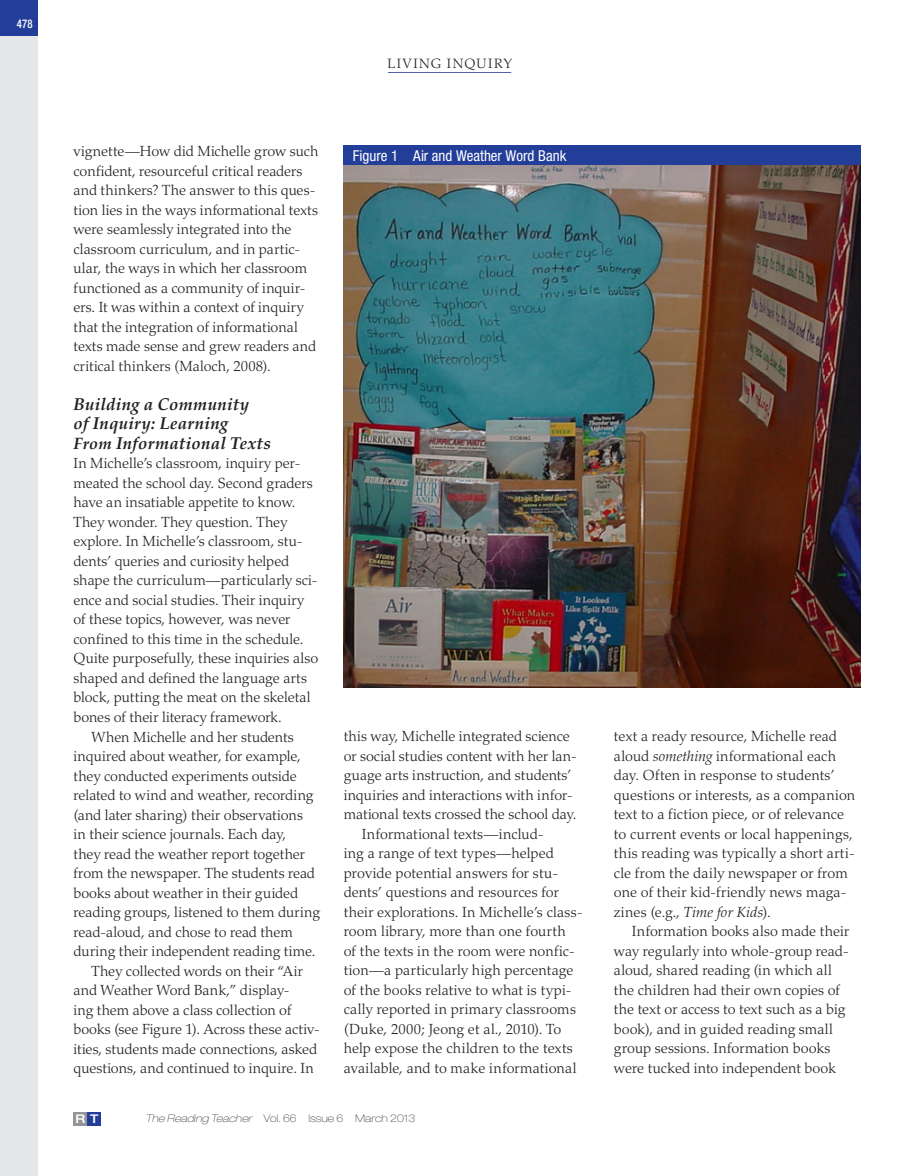
<style>
.page{position:relative;width:906px;height:1176px;background:#fff}
.page>*{position:absolute;margin:0;border:0;box-sizing:border-box;transform-origin:0 0}
.t1{font:italic 700 17.25px/19.5px "Palatino LT Std";letter-spacing:.015em;color:#231f20}
.t2{font:condensed 15px "Helvetica Neue LT Std";color:#fff}
.t3{font:300 14.7px/19.5px "Palatino LT Std";color:#231f20}
.t4{font:300 13.5px "Palatino LT Std";letter-spacing:.115em;color:#231f20}
.t5{font:500 condensed 12px "Helvetica Neue LT Std";color:#fff;scale:.9 1}
.t6{font:500 expanded 12px "Helvetica Neue LT Std";color:#fff}
.t7{font:100 expanded 10.5px "Helvetica Neue LT Std";color:#4b4c4d}
.s1{font-size:16.5px}
.s2{font-style:italic}
</style>
<div class="page">
<hr style="left:388px;top:72px;width:123px;height:1px;background:#5660ab">
<div style="left:0;top:0;width:37px;height:1175px;background:#e6e7e9"></div>
<div style="left:0;top:0;width:37px;height:36px;background:#233e98"></div>
<div style="left:73px;top:1111px;width:14px;height:14px;background:#939598"></div>
<div style="left:88px;top:1112px;width:13px;height:13px;background:#233e98"></div>
<div style="left:343px;top:145px;width:517px;height:20px;background:#233e98"></div>
<img style="left:343px;top:165px;width:517px;height:522px">
<p class="t5" style="left:17px;top:19px;width:19px">478</p>
<p class="t4" style="left:387px;top:58px;width:126px">LIVING INQUIRY</p>
<p class="t3" style="left:73px;top:143px;width:246px">vignette—How did Michelle grow such confident, resourceful critical readers and thinkers? The answer to this ques&shy;tion lies in the ways informational texts were seamlessly integrated into the classroom curriculum, and in partic&shy;ular, the ways in which her classroom functioned as a community of inquir&shy;ers. It was within a context of inquiry that the integration of informational texts made sense and grew readers and critical thinkers (Maloch, 2008).</p>
<p class="t1" style="left:73px;top:396px;width:199px">Building a Community<br>of Inquiry: Learning<br><span class="s1">From</span> Informational Texts</p>
<p class="t3" style="left:73px;top:455px;width:229px">In Michelle’s classroom, inquiry per-</p>
<p class="t3" style="left:73px;top:475px;width:241px">meated the school day. Second graders</p>
<p class="t3" style="left:73px;top:494px;width:223px">have an insatiable appetite to know.</p>
<p class="t3" style="left:73px;top:514px;width:215px">They wonder. They question. They</p>
<p class="t3" style="left:73px;top:533px;width:231px">explore. In Michelle’s classroom, stu-</p>
<p class="t3" style="left:73px;top:553px;width:217px">dents’ queries and curiosity helped</p>
<p class="t3" style="left:73px;top:572px;width:246px">shape the curriculum—particularly sci-</p>
<p class="t3" style="left:73px;top:592px;width:232px">ence and social studies. Their inquiry</p>
<p class="t3" style="left:73px;top:611px;width:218px">of these topics, however, was never</p>
<p class="t3" style="left:73px;top:631px;width:231px">confined to this time in the schedule.</p>
<p class="t3" style="left:73px;top:650px;width:246px">Quite purposefully, these inquiries also</p>
<p class="t3" style="left:73px;top:670px;width:235px">shaped and defined the language arts</p>
<p class="t3" style="left:73px;top:689px;width:238px">block, putting the meat on the skeletal</p>
<p class="t3" style="left:73px;top:709px;width:210px">bones of their literacy framework.</p>
<p class="t3" style="left:91px;top:728px;width:204px">When Michelle and her students</p>
<p class="t3" style="left:73px;top:748px;width:229px">inquired about weather, for example,</p>
<p class="t3" style="left:73px;top:767px;width:225px">they conducted experiments outside</p>
<p class="t3" style="left:73px;top:787px;width:241px">related to wind and weather, recording</p>
<p class="t3" style="left:73px;top:806px;width:231px">(and later sharing) their observations</p>
<p class="t3" style="left:73px;top:826px;width:214px">in their science journals. Each day,</p>
<p class="t3" style="left:73px;top:845px;width:233px">they read the weather report together</p>
<p class="t3" style="left:73px;top:865px;width:243px">from the newspaper. The students read</p>
<p class="t3" style="left:73px;top:884px;width:226px">books about weather in their guided</p>
<p class="t3" style="left:73px;top:904px;width:248px">reading groups, listened to them during</p>
<p class="t3" style="left:73px;top:923px;width:221px">read-aloud, and chose to read them</p>
<p class="t3" style="left:73px;top:943px;width:243px">during their independent reading time.</p>
<p class="t3" style="left:91px;top:962px;width:213px">They collected words on their “Air</p>
<p class="t3" style="left:73px;top:982px;width:218px">and Weather Word Bank,” display-</p>
<p class="t3" style="left:73px;top:1001px;width:219px">ing them above a class collection of</p>
<p class="t3" style="left:73px;top:1021px;width:248px">books (see Figure 1). Across these activ-</p>
<p class="t3" style="left:73px;top:1040px;width:245px">ities, students made connections, asked</p>
<p class="t3" style="left:73px;top:1060px;width:242px">questions, and continued to inquire. In</p>
<p class="t2" style="left:352px;top:150px;width:215px">Figure 1 Air and Weather Word Bank</p>
<p class="t3" style="left:343px;top:728px;width:228px">this way, Michelle integrated science</p>
<p class="t3" style="left:343px;top:747px;width:235px">or social studies content with her lan-</p>
<p class="t3" style="left:343px;top:767px;width:229px">guage arts instruction, and students’</p>
<p class="t3" style="left:343px;top:786px;width:231px">inquiries and interactions with infor-</p>
<p class="t3" style="left:343px;top:806px;width:234px">mational texts crossed the school day.</p>
<p class="t3" style="left:361px;top:825px;width:184px">Informational texts—includ-</p>
<p class="t3" style="left:343px;top:845px;width:212px">ing a range of text types—helped</p>
<p class="t3" style="left:343px;top:864px;width:216px">provide potential answers for stu-</p>
<p class="t3" style="left:343px;top:884px;width:217px">dents’ questions and resources for</p>
<p class="t3" style="left:343px;top:903px;width:241px">their explorations. In Michelle’s class-</p>
<p class="t3" style="left:343px;top:923px;width:224px">room library, more than one fourth</p>
<p class="t3" style="left:343px;top:942px;width:233px">of the texts in the room were nonfic-</p>
<p class="t3" style="left:343px;top:962px;width:231px">tion—a particularly high percentage</p>
<p class="t3" style="left:343px;top:981px;width:229px">of the books relative to what is typi-</p>
<p class="t3" style="left:343px;top:1001px;width:234px">cally reported in primary classrooms</p>
<p class="t3" style="left:343px;top:1020px;width:219px">(Duke, 2000; Jeong et al., 2010). To</p>
<p class="t3" style="left:343px;top:1040px;width:230px">help expose the children to the texts</p>
<p class="t3" style="left:343px;top:1059px;width:234px">available, and to make informational</p>
<p class="t6" style="left:75px;top:1114px;width:25px">R T</p>
<p class="t7" style="left:145px;top:1114px;width:271px"><span class="s2">The Reading Teacher</span> Vol. 66 Issue 6 March 2013</p>
<p class="t3" style="left:613px;top:728px;width:243px">text a ready resource, Michelle read aloud <span class="s2">something</span> informational each day. Often in response to students’ questions or interests, as a companion text to a fiction piece, or of relevance to current events or local happenings, this reading was typically a short arti&shy;cle from the daily newspaper or from one of their kid-friendly news maga&shy;zines (e.g., <span class="s2">Time for Kids</span>).</p>
<p class="t3" style="left:613px;top:923px;width:237px;text-indent:18px">Information books also made their way regularly into whole-group read&shy;aloud, shared reading (in which all the children had their own copies of the text or access to text such as a big book), and in guided reading small group sessions. Information books were tucked into independent book</p>
</div>
